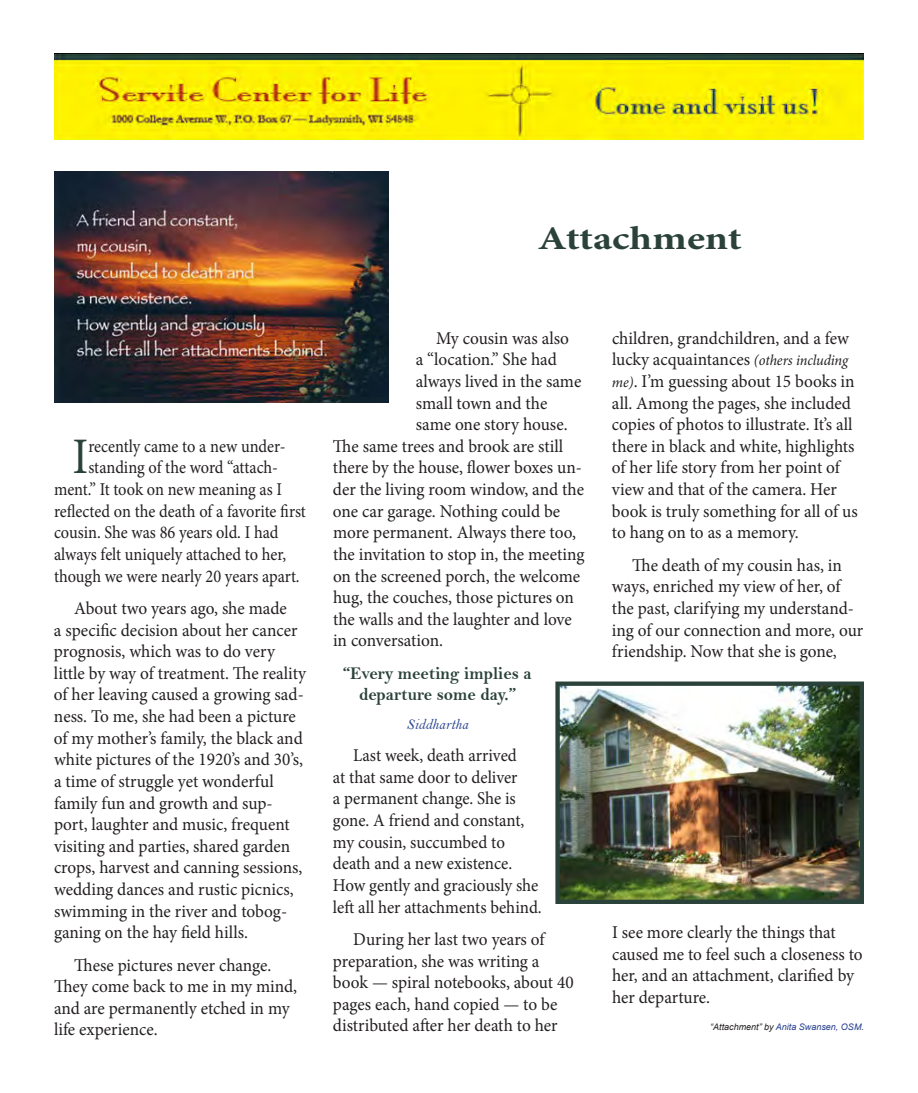
<style>
.page{position:relative;width:918px;height:1093px;background:#fff}
.page>*{position:absolute;margin:0;border:0;box-sizing:border-box;transform-origin:0 0}
.t1{font:51.3px "Minion Pro";color:#2b423a;scale:.91 1}
.t2{font:700 33px "Minion Pro";color:#2b423a;scale:1.25 1}
.t3{font:18px/21.6px "Minion Pro";letter-spacing:-.005em;color:#231f20;scale:.96 1}
.t4{font:18px "Minion Pro";letter-spacing:-.005em;color:#231f20;scale:.91 1}
.t5{font:18px/21.6px "Minion Pro";letter-spacing:-.005em;color:#231f20;scale:.94 1}
.t6{font:18px/21.6px "Bell MT Bold";color:#2b423a;text-align:center;scale:.96 1}
.t7{font:15px "Bell MT Italic";color:#253f8e;scale:.96 1}
.t8{font:italic 9px "Arial";color:#253f8e}
.s1{font-style:italic;font-size:15px}
.s2{color:#231f20}
</style>
<div class="page">
<img style="left:54px;top:54px;width:810px;height:86px">
<img style="left:54px;top:172px;width:335px;height:230px">
<img style="left:560px;top:686px;width:299px;height:212px">
<div style="left:555px;top:681px;width:309px;height:222px;border:4px solid #2b423a"></div>
<h2 class="t2" style="left:538px;top:215px;width:165px">Attachment</h2>
<h1 class="t1" style="left:72px;top:422px;width:19px">I</h1>
<p class="t4" style="left:88px;top:434px;width:218px">recently came to a new under-</p>
<p class="t4" style="left:88px;top:455px;width:210px">standing of the word “attach-</p>
<p class="t4" style="left:54px;top:477px;width:252px">ment.” It took on new meaning as I</p>
<p class="t4" style="left:54px;top:499px;width:278px">reflected on the death of a favorite first</p>
<p class="t4" style="left:54px;top:520px;width:248px">cousin. She was 86 years old. I had</p>
<p class="t4" style="left:54px;top:542px;width:257px">always felt uniquely attached to her,</p>
<p class="t4" style="left:54px;top:563px;width:272px">though we were nearly 20 years apart.</p>
<p class="t3" style="left:54px;top:597px;width:264px;text-indent:20px">About two years ago, she made<br>a specific decision about her cancer prognosis, which was to do very little by way of treatment. The reality of her leaving caused a growing sad&shy;ness. To me, she had been a picture of my mother’s family, the black and white pictures of the 1920’s and 30’s, a time of struggle yet wonderful family fun and growth and sup&shy;port, laughter and music, frequent visiting and parties, shared garden crops, harvest and canning sessions, wedding dances and rustic picnics, swimming in the river and tobog&shy;ganing on the hay field hills.</p>
<p class="t3" style="left:54px;top:954px;width:255px;text-indent:20px">These pictures never change.<br>They come back to me in my mind, and are permanently etched in my life experience.</p>
<p class="t3" style="left:436px;top:327px;width:140px">My cousin was also</p>
<p class="t3" style="left:416px;top:349px;width:149px">a “location.” She had</p>
<p class="t3" style="left:416px;top:370px;width:174px">always lived in the same</p>
<p class="t3" style="left:416px;top:392px;width:139px">small town and the</p>
<p class="t3" style="left:416px;top:414px;width:160px">same one story house.</p>
<p class="t3" style="left:333px;top:435px;width:241px">The same trees and brook are still</p>
<p class="t3" style="left:333px;top:457px;width:261px">there by the house, flower boxes un-</p>
<p class="t3" style="left:333px;top:478px;width:263px">der the living room window, and the</p>
<p class="t3" style="left:333px;top:500px;width:238px">one car garage. Nothing could be</p>
<p class="t3" style="left:333px;top:522px;width:255px">more permanent. Always there too,</p>
<p class="t3" style="left:333px;top:543px;width:263px">the invitation to stop in, the meeting</p>
<p class="t3" style="left:333px;top:565px;width:259px">on the screened porch, the welcome</p>
<p class="t3" style="left:333px;top:586px;width:253px">hug, the couches, those pictures on</p>
<p class="t3" style="left:333px;top:608px;width:250px">the walls and the laughter and love</p>
<p class="t3" style="left:333px;top:630px;width:116px">in conversation.</p>
<p class="t6" style="left:343px;top:662px;width:198px">“Every meeting implies a departure some day.”</p>
<p class="t7" style="left:407px;top:715px;width:66px">Siddhartha</p>
<p class="t5" style="left:333px;top:744px;width:224px;text-indent:20px">Last week, death arrived<br>at that same door to deliver<br>a permanent change. She is gone. A friend and constant, my cousin, succumbed to death and a new existence.<br>How gently and graciously she left all her attachments behind.</p>
<p class="t3" style="left:333px;top:928px;width:252px;text-indent:20px">During her last two years of preparation, she was writing a book — spiral notebooks, about 40 pages each, hand copied — to be distributed after her death to her</p>
<p class="t3" style="left:612px;top:327px;width:257px">children, grandchildren, and a few lucky acquaintances <span class="s1">(others including me)</span>. I’m guessing about 15 books in all. Among the pages, she included copies of photos to illustrate. It’s all there in black and white, highlights of her life story from her point of view and that of the camera. Her book is truly something for all of us to hang on to as a memory.</p>
<p class="t3" style="left:612px;top:554px;width:263px;text-indent:20px">The death of my cousin has, in ways, enriched my view of her, of the past, clarifying my understand&shy;ing of our connection and more, our friendship. Now that she is gone,</p>
<p class="t3" style="left:612px;top:921px;width:263px">I see more clearly the things that caused me to feel such a closeness to her, and an attachment, clarified by her departure.</p>
<p class="t8" style="left:710px;top:1020px;width:155px"><span class="s2">“Attachment” by</span> Anita Swansen, OSM<span class="s2">.</span></p>
</div>
